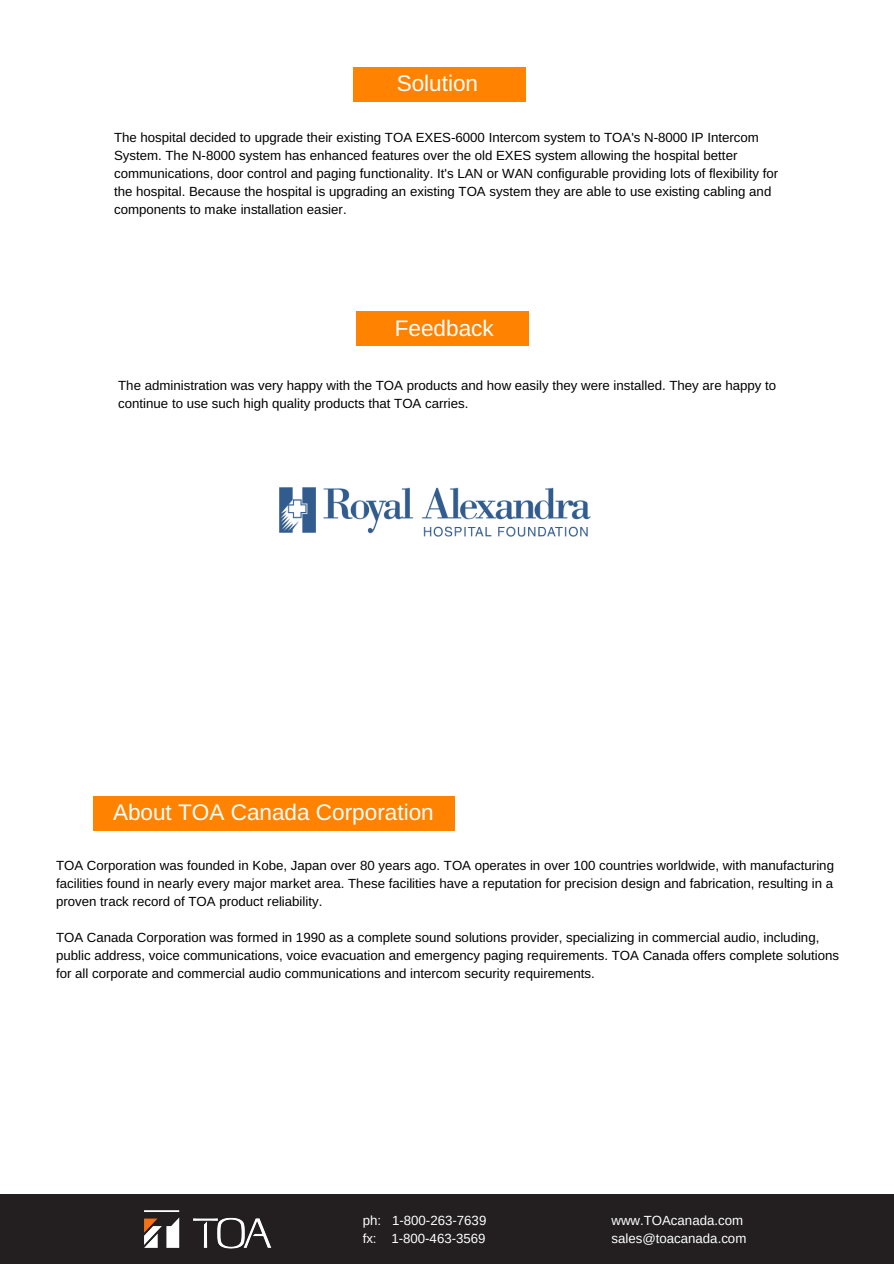
<style>
.page{position:relative;width:894px;height:1264px;background:#fff}
.page>*{position:absolute;margin:0;border:0;box-sizing:border-box;transform-origin:0 0}
.t1{font:22.5px "Arimo";color:#fff}
.t2{font:13.2px/18px "Arimo";color:#000}
.t3{font:13.2px/18px "Arimo";color:#fff}
</style>
<div class="page">
<div style="left:352px;top:67px;width:173px;height:34px;background:#ff8200"></div>
<div style="left:355px;top:311px;width:173px;height:35px;background:#ff8200"></div>
<div style="left:93px;top:796px;width:361px;height:35px;background:#ff8200"></div>
<div style="left:0;top:1194px;width:893px;height:69px;background:#231f20"></div>
<img style="left:144px;top:1210px;width:127px;height:39px">
<img style="left:279px;top:487px;width:312px;height:50px">
<h1 class="t1" style="left:396px;top:71px;width:83px">Solution</h1>
<p class="t2" style="left:114px;top:129px;width:665px">The hospital decided to upgrade their existing TOA EXES-6000 Intercom system to TOA's N-8000 IP Intercom System. The N-8000 system has enhanced features over the old EXES system allowing the hospital better communications, door control and paging functionality. It's LAN or WAN configurable providing lots of flexibility for the hospital. Because the hospital is upgrading an existing TOA system they are able to use existing cabling and components to make installation easier.</p>
<h1 class="t1" style="left:394px;top:315px;width:100px">Feedback</h1>
<p class="t2" style="left:118px;top:376px;width:659px">The administration was very happy with the TOA products and how easily they were installed. They are happy to continue to use such high quality products that TOA carries.</p>
<h1 class="t1" style="left:113px;top:799px;width:322px">About TOA Canada Corporation</h1>
<p class="t2" style="left:56px;top:856px;width:779px;text-align:justify">TOA Corporation was founded in Kobe, Japan over 80 years ago. TOA operates in over 100 countries worldwide, with manufacturing facilities found in nearly every major market area. These facilities have a reputation for precision design and fabrication, resulting in a proven track record of TOA product reliability.</p>
<p class="t2" style="left:56px;top:928px;width:784px">TOA Canada Corporation was formed in 1990 as a complete sound solutions provider, specializing in commercial audio, including, public address, voice communications, voice evacuation and emergency paging requirements. TOA Canada offers complete solutions for all corporate and commercial audio communications and intercom security requirements.</p>
<p class="t3" style="left:362px;top:1210px;width:125px">ph: 1-800-263-7639 fx: 1-800-463-3569</p>
<p class="t3" style="left:611px;top:1210px;width:136px">www.TOAcanada.com sales@toacanada.com</p>
</div>
